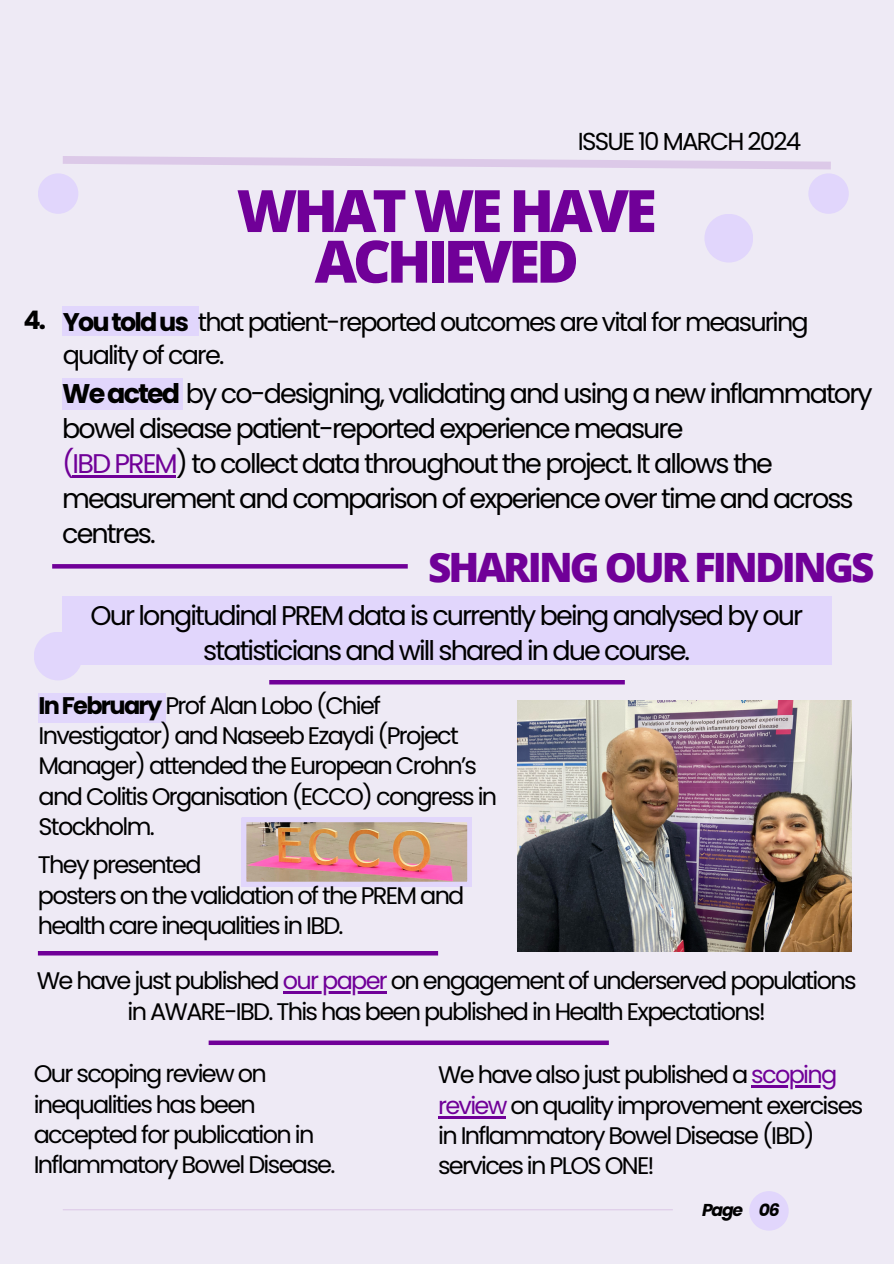
<style>
.page{position:relative;width:894px;height:1264px;background:#fff}
.page>*{position:absolute;margin:0;border:0;box-sizing:border-box;transform-origin:0 0}
.t1{font:800 58.5px/50.7px "Open Sans";letter-spacing:-.07em;color:#700098;text-align:center}
.t2{font:800 40.5px "Open Sans";letter-spacing:-.07em;color:#700098}
.t3{font:27px/34.8px "Poppins";letter-spacing:-.07em;color:#000}
.t4{font:25.5px/32.7px "Poppins";letter-spacing:-.07em;color:#000}
.t5{font:700 25.5px "Poppins";color:#000}
.t6{font:24.6px "Poppins";letter-spacing:-.07em;color:#000}
.t7{font:24px/30.3px "Poppins";letter-spacing:-.07em;color:#000}
.t8{font:italic 700 17.25px "Poppins";letter-spacing:-.07em;color:#000}
.s1{font-weight:700}
.s2{color:#700098}
</style>
<div class="page">
<div style="left:0;top:0;width:893px;height:1263px;background:#eeeaf5"></div>
<svg style="left:63px;top:156px;width:768px;height:14px"></svg>
<hr style="left:63px;top:1209px;width:609px;height:1px;background:#700098">
<div style="left:749px;top:1191px;width:39px;height:39px;background:#e1d6fc;border-radius:50%"></div>
<div style="left:38px;top:173px;width:40px;height:41px;background:#e1d6fc;border-radius:50%"></div>
<div style="left:808px;top:173px;width:40px;height:41px;background:#e1d6fc;border-radius:50%"></div>
<div style="left:63px;top:306px;width:136px;height:29px;background:#e1d6fc"></div>
<div style="left:62px;top:378px;width:121px;height:32px;background:#e1d6fc"></div>
<hr style="left:73px;top:475px;width:103px;height:2px;background:#700098">
<div style="left:34px;top:631px;width:48px;height:49px;background:#e1d6fc;border-radius:50%"></div>
<div style="left:704px;top:214px;width:49px;height:48px;background:#e1d6fc;border-radius:50%"></div>
<svg style="left:52px;top:564px;width:355px;height:4px"></svg>
<div style="left:62px;top:596px;width:769px;height:69px;background:#e1d6fc"></div>
<div style="left:39px;top:693px;width:127px;height:29px;background:#e1d6fc"></div>
<img style="left:517px;top:700px;width:334px;height:251px">
<img style="left:242px;top:817px;width:229px;height:69px">
<hr style="left:269px;top:680px;width:355px;height:4px;background:#700098">
<hr style="left:38px;top:951px;width:400px;height:4px;background:#700098">
<hr style="left:283px;top:991px;width:103px;height:2px;background:#700098">
<hr style="left:751px;top:1085px;width:84px;height:2px;background:#700098">
<hr style="left:438px;top:1115px;width:67px;height:3px;background:#700098">
<div style="left:208px;top:1040px;width:400px;height:5px;background:#700098"></div>
<p class="t6" style="left:577px;top:124px;width:225px">ISSUE 10 MARCH 2024</p>
<p class="t5" style="left:23px;top:302px;width:24px">4.</p>
<h1 class="t1" style="left:236px;top:184px;width:421px">WHAT WE HAVE<br>ACHIEVED</h1>
<p class="t4" style="left:63px;top:306px;width:747px"><span class="s1">Youtoldus</span> that patient-reported outcomes are vital for measuring quality of care.</p>
<p class="t3" style="left:62px;top:376px;width:811px"><span class="s1">Weacted</span> by co-designing, validating and using a new inflammatory bowel disease patient-reported experience measure<br><span class="s2">(IBD PREM</span>) to collect data throughout the project. It allows the measurement and comparison of experience over time and across centres.</p>
<h2 class="t2" style="left:428px;top:538px;width:448px">SHARING OUR FINDINGS</h2>
<p class="t3" style="left:90px;top:598px;width:714px;text-align:center">Our longitudinal PREM data is currently being analysed by our statisticians and will shared in due course.</p>
<p class="t7" style="left:39px;top:690px;width:460px"><span class="s1">InFebruary</span> Prof Alan Lobo (Chief Investigator) and Naseeb Ezaydi (Project Manager) attended the European Crohn’s and Colitis Organisation (ECCO) congress in Stockholm.</p>
<p class="t7" style="left:38px;top:849px;width:428px">They presented<br>posters on the validation of the PREM and health care inequalities in IBD.</p>
<p class="t7" style="left:37px;top:965px;width:821px;text-align:center">We have just published <span class="s2">our paper</span> on engagement of underserved populations in AWARE-IBD. This has been published in Health Expectations!</p>
<p class="t7" style="left:438px;top:1059px;width:426px">We have also just published a <span class="s2">scoping review</span> on quality improvement exercises in Inflammatory Bowel Disease (IBD) services in PLOS ONE!</p>
<p class="t7" style="left:34px;top:1058px;width:303px">Our scoping review on inequalities has been accepted for publication in<br>Inflammatory Bowel Disease.</p>
<p class="t8" style="left:701px;top:1197px;width:79px">Page 06</p>
</div>
